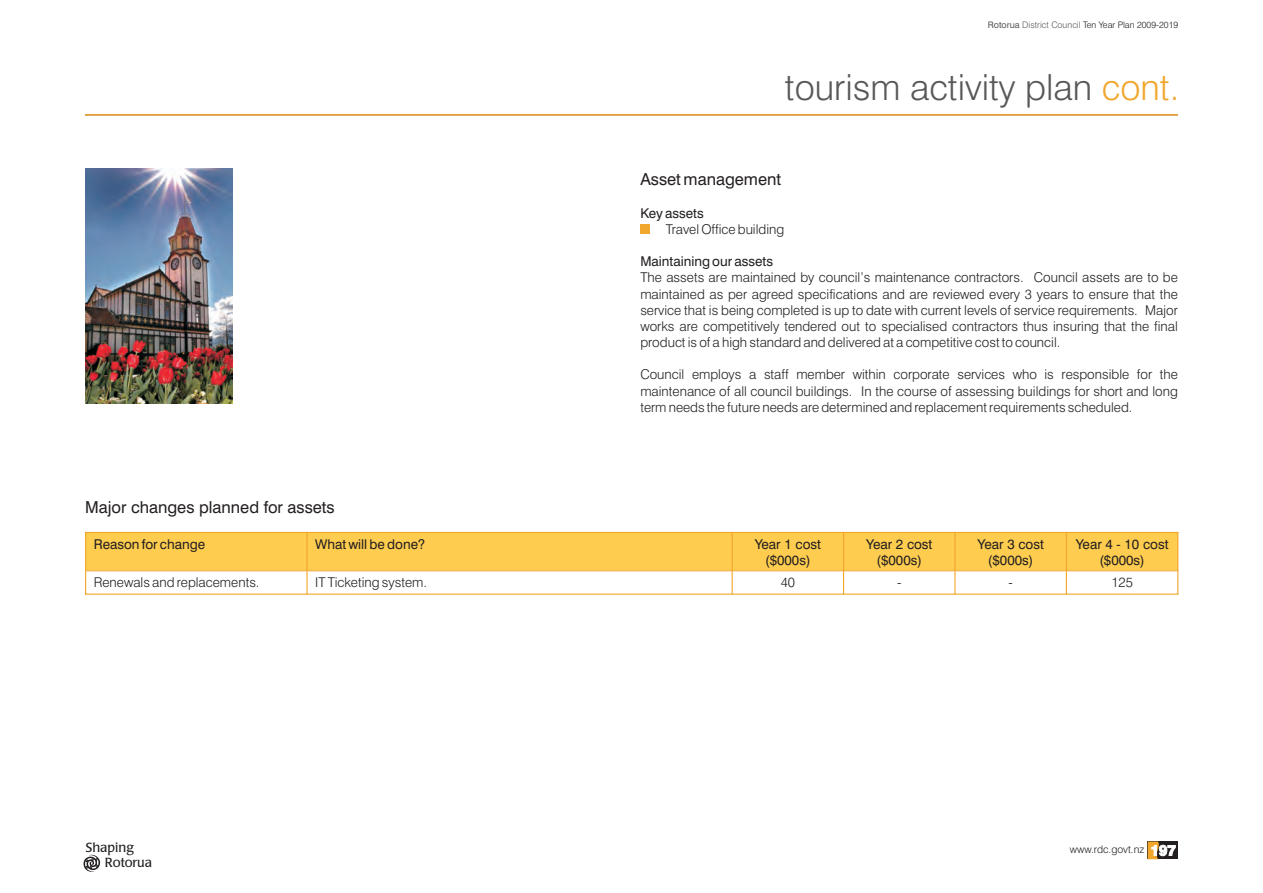
<style>
.page{position:relative;width:1263px;height:893px;background:#fff}
.page>*{position:absolute;margin:0;border:0;box-sizing:border-box;transform-origin:0 0}
.t1{font:300 36px "Swiss 721 BT";color:#57585a}
.t2{font:16.5px "Swiss 721 BT";color:#231f20}
.t3{font:300 13.5px/16.2px "Swiss 721 BT";color:#231f20;text-align:justify}
.t4{font:13.5px/16.2px "Swiss 721 BT";color:#231f20;text-align:center}
.t5{font:13.05px "Poppl Laudatio";color:#231f20}
.t6{font:300 10.5px "Swiss 721 BT";color:#231f20}
.t7{font:300 9px "Swiss 721 BT";color:#231f20}
.s1{font-weight:400;color:#57585a}
.s2{color:#57585a}
.s3{color:#f1a72e}
.s4{font-weight:800;font-size:14.4px;color:#fff}
</style>
<div class="page">
<div style="left:640px;top:224px;width:10px;height:10px;background:#f1a72e"></div>
<hr style="left:85px;top:114px;width:1093px;height:1px;background:#f1a72e">
<div style="left:86px;top:532px;width:221px;height:39px;background:#fecc4e"></div>
<div style="left:307px;top:532px;width:425px;height:39px;background:#fecc4e"></div>
<div style="left:732px;top:532px;width:111px;height:39px;background:#fecc4e"></div>
<div style="left:843px;top:532px;width:112px;height:39px;background:#fecc4e"></div>
<div style="left:955px;top:532px;width:111px;height:39px;background:#fecc4e"></div>
<div style="left:1066px;top:532px;width:112px;height:39px;background:#fecc4e"></div>
<hr style="left:85px;top:532px;width:1px;height:63px;background:#f1a72e">
<hr style="left:306px;top:532px;width:2px;height:63px;background:#f1a72e">
<hr style="left:732px;top:532px;width:1px;height:63px;background:#f1a72e">
<hr style="left:843px;top:532px;width:1px;height:63px;background:#f1a72e">
<hr style="left:954px;top:532px;width:1px;height:63px;background:#f1a72e">
<hr style="left:1066px;top:532px;width:1px;height:63px;background:#f1a72e">
<hr style="left:1177px;top:532px;width:1px;height:63px;background:#f1a72e">
<hr style="left:85px;top:594px;width:1093px;height:1px;background:#f1a72e">
<hr style="left:85px;top:570px;width:1093px;height:1px;background:#f1a72e">
<hr style="left:85px;top:532px;width:1093px;height:1px;background:#f1a72e">
<div style="left:1148px;top:841px;width:30px;height:18px;background:#231f20"></div>
<svg style="left:1147px;top:841px;width:12px;height:18px"></svg>
<svg style="left:83px;top:854px;width:17px;height:18px"></svg>
<img style="left:85px;top:169px;width:147px;height:235px">
<p class="t7" style="left:988px;top:21px;width:192px"><span class="s1">Rotorua</span> <span class="s2">District Council</span> Ten Year Plan 2009-2019</p>
<h1 class="t1" style="left:785px;top:73px;width:396px">tourism activity plan <span class="s3">cont.</span></h1>
<p class="t2" style="left:85px;top:500px;width:251px">Major changes planned for assets</p>
<p class="t2" style="left:640px;top:172px;width:142px">Asset management</p>
<p class="t4" style="left:640px;top:206px;width:65px">Key assets</p>
<p class="t3" style="left:666px;top:222px;width:120px">Travel Office building</p>
<p class="t4" style="left:640px;top:255px;width:134px">Maintaining our assets</p>
<p class="t3" style="left:640px;top:271px;width:539px">The assets are maintained by council’s maintenance contractors. Council assets are to be maintained as per agreed specifications and are reviewed every 3 years to ensure that the service that is being completed is up to date with current levels of service requirements. Major works are competitively tendered out to specialised contractors thus insuring that the final product is of a high standard and delivered at a competitive cost to council.</p>
<p class="t3" style="left:640px;top:368px;width:539px">Council employs a staff member within corporate services who is responsible for the maintenance of all council buildings. In the course of assessing buildings for short and long term needs the future needs are determined and replacement requirements scheduled.</p>
<p class="t4" style="left:94px;top:537px;width:113px">Reason for change</p>
<p class="t4" style="left:315px;top:537px;width:112px">What will be done?</p>
<p class="t4" style="left:755px;top:537px;width:68px">Year 1 cost ($000s)</p>
<p class="t4" style="left:866px;top:537px;width:68px">Year 2 cost ($000s)</p>
<p class="t4" style="left:977px;top:537px;width:68px">Year 3 cost ($000s)</p>
<p class="t4" style="left:1076px;top:537px;width:94px">Year 4 - 10 cost ($000s)</p>
<p class="t3" style="left:94px;top:575px;width:167px">Renewals and replacements.</p>
<p class="t3" style="left:315px;top:575px;width:113px">IT Ticketing system.</p>
<p class="t3" style="left:781px;top:575px;width:16px">40</p>
<p class="t3" style="left:897px;top:575px;width:6px">-</p>
<p class="t3" style="left:1008px;top:575px;width:6px">-</p>
<p class="t3" style="left:1111px;top:575px;width:23px">125</p>
<p class="t5" style="left:86px;top:842px;width:49px">Shaping</p>
<p class="t6" style="left:1070px;top:845px;width:107px">www.rdc.govt.nz <span class="s4">197</span></p>
<p class="t5" style="left:105px;top:857px;width:49px">Rotorua</p>
</div>
